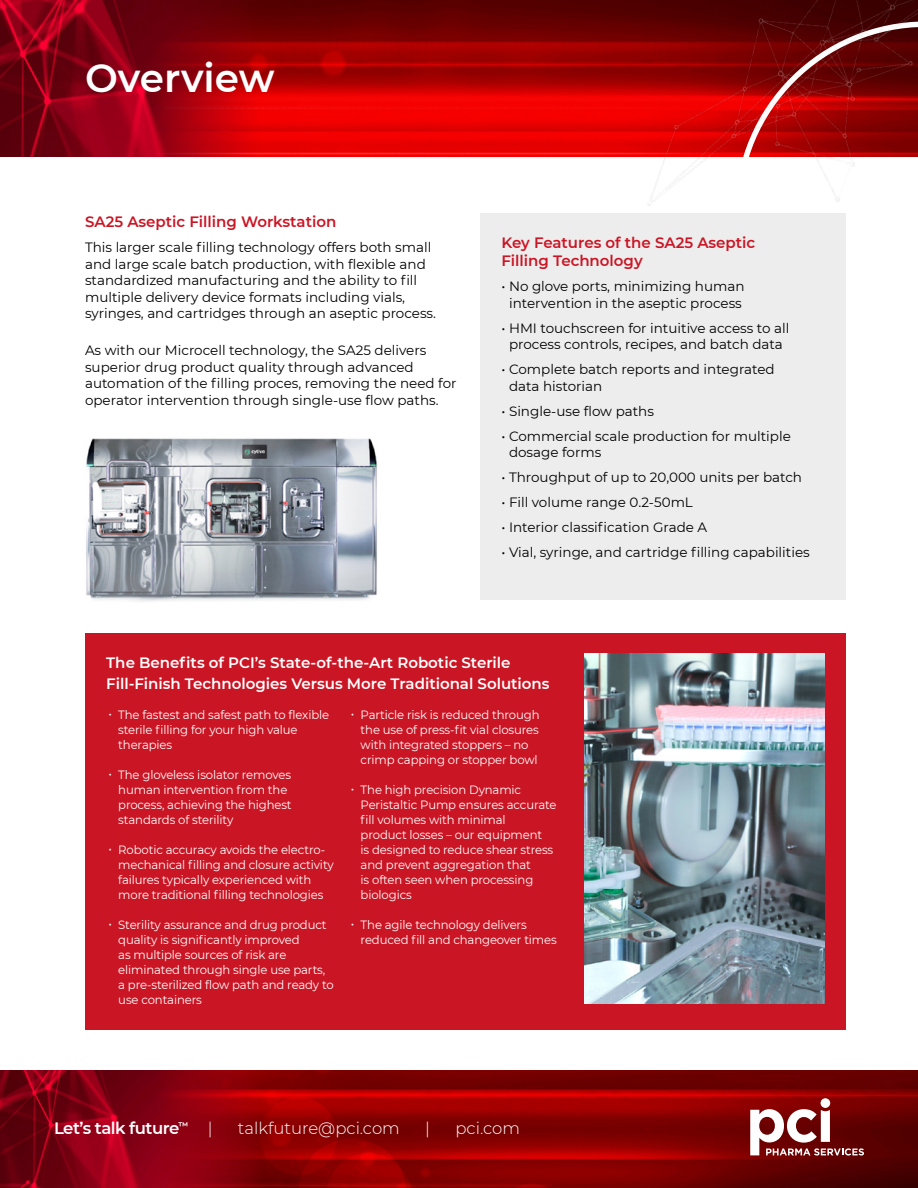
<style>
.page{position:relative;width:918px;height:1188px;background:#fff}
.page>*{position:absolute;margin:0;border:0;box-sizing:border-box;transform-origin:0 0}
.t1{font:600 39px "Montserrat";color:#fff}
.t2{font:300 16.5px "Montserrat";color:#fff}
.t3{font:600 16.5px "Montserrat";letter-spacing:-.03em;color:#fff}
.t4{font:600 15px/21px "Montserrat";color:#fff}
.t5{font:600 15px/18px "Montserrat";color:#ca1524}
.t6{font:13.5px/16.5px "Montserrat";color:#000}
.t7{font:12px/15px "Montserrat";letter-spacing:-.01em;color:#fff}
.s1{font-weight:300}
</style>
<div class="page">
<img style="left:297px;top:1070px;width:621px;height:118px">
<img style="left:0;top:1070px;width:297px;height:118px">
<div style="left:821px;top:1098px;width:9px;height:10px;background:#fff;border-radius:50%"></div>
<svg style="left:750px;top:1109px;width:114px;height:47px"></svg>
<img style="left:297px;top:0;width:349px;height:156px">
<img style="left:0;top:0;width:297px;height:156px">
<img style="left:646px;top:0;width:272px;height:206px">
<div style="left:480px;top:213px;width:366px;height:387px;background:#ededed"></div>
<div style="left:85px;top:633px;width:761px;height:396px;background:#ca1524"></div>
<img style="left:86px;top:438px;width:292px;height:163px">
<img style="left:584px;top:654px;width:241px;height:349px">
<h1 class="t1" style="left:85px;top:50px;width:191px">Overview</h1>
<p class="t5" style="left:85px;top:212px;width:253px">SA25 Aseptic Filling Workstation</p>
<p class="t6" style="left:85px;top:239px;width:353px">This larger scale filling technology offers both small and large scale batch production, with flexible and standardized manufacturing and the ability to fill multiple delivery device formats including vials, syringes, and cartridges through an aseptic process.</p>
<p class="t6" style="left:85px;top:342px;width:373px">As with our Microcell technology, the SA25 delivers superior drug product quality through advanced automation of the filling proces, removing the need for operator intervention through single-use flow paths.</p>
<p class="t5" style="left:502px;top:233px;width:255px">Key Features of the SA25 Aseptic<br>Filling Technology</p>
<p class="t6" style="left:502px;top:278px;width:244px;text-align:center">• No glove ports, minimizing human intervention in the aseptic process</p>
<p class="t6" style="left:502px;top:319px;width:289px;text-align:center">• HMI touchscreen for intuitive access to all process controls, recipes, and batch data</p>
<p class="t6" style="left:509px;top:361px;width:267px;text-indent:-8px">• Complete batch reports and integrated data historian</p>
<p class="t6" style="left:502px;top:402px;width:154px">• Single-use flow paths</p>
<p class="t6" style="left:509px;top:427px;width:283px;text-indent:-8px">• Commercial scale production for multiple dosage forms</p>
<p class="t6" style="left:502px;top:469px;width:302px">• Throughput of up to 20,000 units per batch</p>
<p class="t6" style="left:502px;top:494px;width:193px">• Fill volume range 0.2-50mL</p>
<p class="t6" style="left:502px;top:519px;width:207px">• Interior classification Grade A</p>
<p class="t6" style="left:502px;top:544px;width:310px">• Vial, syringe, and cartridge filling capabilities</p>
<p class="t4" style="left:106px;top:652px;width:445px">The Benefits of PCI’s State-of-the-Art Robotic Sterile<br>Fill-Finish Technologies Versus More Traditional Solutions</p>
<p class="t7" style="left:118px;top:707px;width:212px;text-indent:-10px">• The fastest and safest path to flexible sterile filling for your high value therapies</p>
<p class="t7" style="left:118px;top:767px;width:175px;text-indent:-10px">• The gloveless isolator removes human intervention from the process, achieving the highest standards of sterility</p>
<p class="t7" style="left:118px;top:842px;width:217px;text-indent:-10px">• Robotic accuracy avoids the electro&shy;mechanical filling and closure activity failures typically experienced with more traditional filling technologies</p>
<p class="t7" style="left:118px;top:917px;width:217px;text-indent:-10px">• Sterility assurance and drug product quality is significantly improved<br>as multiple sources of risk are eliminated through single use parts, a pre-sterilized flow path and ready to use containers</p>
<p class="t7" style="left:361px;top:707px;width:180px;text-indent:-10px">• Particle risk is reduced through the use of press-fit vial closures with integrated stoppers – no crimp capping or stopper bowl</p>
<p class="t7" style="left:361px;top:782px;width:198px;text-indent:-10px">• The high precision Dynamic<br>Peristaltic Pump ensures accurate fill volumes with minimal<br>product losses – our equipment<br>is designed to reduce shear stress and prevent aggregation that<br>is often seen when processing biologics</p>
<p class="t7" style="left:361px;top:917px;width:198px;text-indent:-10px">• The agile technology delivers reduced fill and changeover times</p>
<h2 class="t3" style="left:54px;top:1117px;width:160px">Let’s talk future<sup>™</sup> <span class="s1">|</span></h2>
<h2 class="t2" style="left:238px;top:1117px;width:163px">talkfuture@pci.com</h2>
<h2 class="t2" style="left:425px;top:1117px;width:6px">|</h2>
<h2 class="t2" style="left:455px;top:1117px;width:66px">pci.com</h2>
</div>
